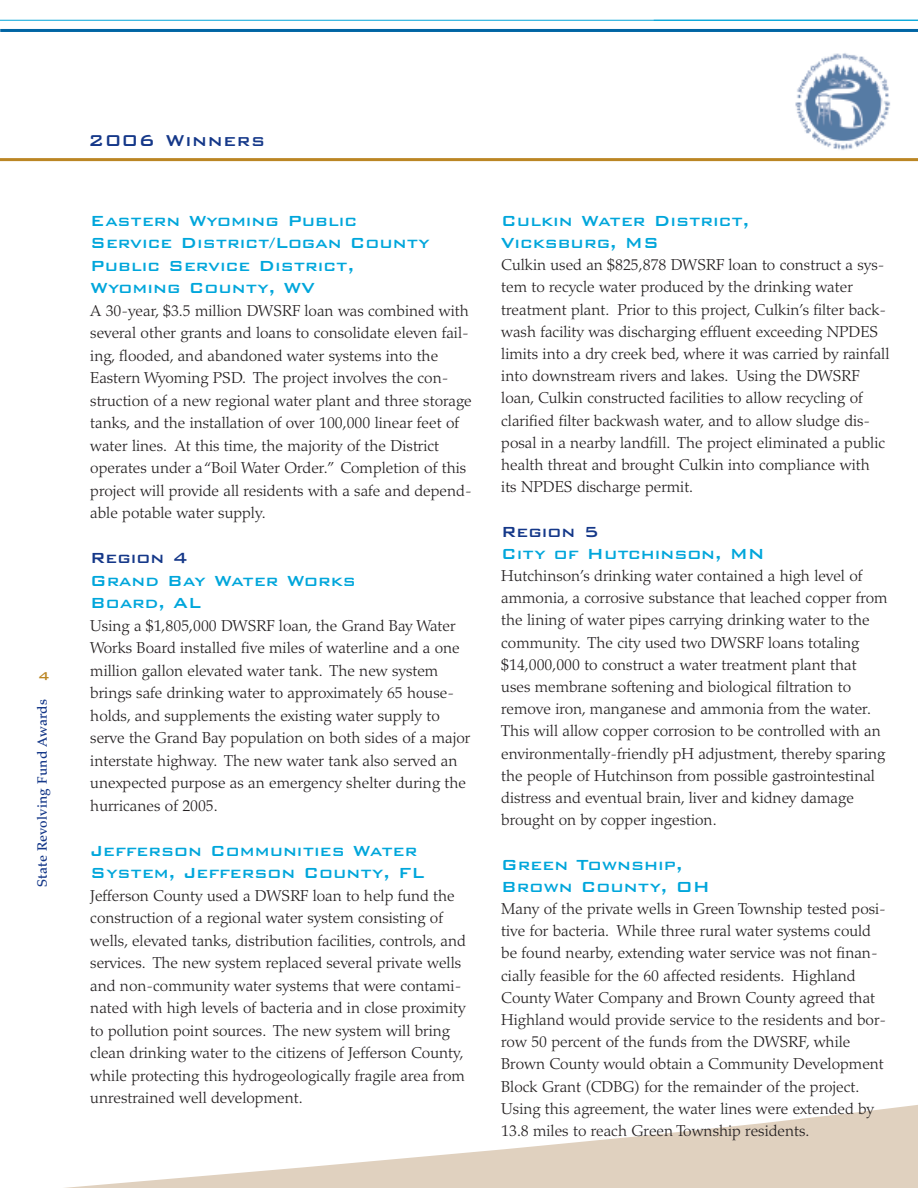
<style>
.page{position:relative;width:918px;height:1188px;background:#fff}
.page>*{position:absolute;margin:0;border:0;box-sizing:border-box;transform-origin:0 0}
.t1{font:500 21px "Bank Gothic BT";letter-spacing:.03em;color:#153889}
.t2{font:500 19.5px/22.5px "Bank Gothic BT";color:#00a6db}
.t3{font:500 19.5px "Bank Gothic BT";color:#153889}
.t4{font:300 15.75px/22.2px "Palatino";color:#231f20}
.t5{font:500 15px "Bank Gothic BT";color:#bb8624}
.t6{font:500 13.5px "Palatino";letter-spacing:.015em;color:#153889}
</style>
<div class="page">
<svg style="left:64px;top:1105px;width:854px;height:83px"></svg>
<hr style="left:0;top:20px;width:918px;height:1px;background:#00a6db">
<hr style="left:0;top:29px;width:918px;height:3px;background:#0065a4">
<hr style="left:0;top:158px;width:918px;height:3px;background:#bb8624">
<img style="left:795px;top:53px;width:96px;height:97px">
<p class="t5" style="left:38px;top:666px;width:13px">4</p>
<p class="t6" style="left:37px;top:887px;width:190px;rotate:-90deg">State Revolving Fund Awards</p>
<h1 class="t1" style="left:88px;top:127px;width:178px">2006 Winners</h1>
<p class="t2" style="left:90px;top:208px;width:341px">Eastern Wyoming Public<br>Service District/Logan County<br>Public Service District,<br>Wyoming County, WV</p>
<p class="t4" style="left:90px;top:301px;width:383px">A 30-year, $3.5 million DWSRF loan was combined with several other grants and loans to consolidate eleven fail&shy;ing, flooded, and abandoned water systems into the Eastern Wyoming PSD. The project involves the con&shy;struction of a new regional water plant and three storage tanks, and the installation of over 100,000 linear feet of water lines. At this time, the majority of the District operates under a “Boil Water Order.” Completion of this project will provide all residents with a safe and depend&shy;able potable water supply.</p>
<p class="t3" style="left:90px;top:545px;width:99px">Region 4</p>
<p class="t2" style="left:90px;top:568px;width:267px">Grand Bay Water Works<br>Board, AL</p>
<p class="t4" style="left:90px;top:616px;width:382px">Using a $1,805,000 DWSRF loan, the Grand Bay Water Works Board installed five miles of waterline and a one million gallon elevated water tank. The new system brings safe drinking water to approximately 65 house&shy;holds, and supplements the existing water supply to serve the Grand Bay population on both sides of a major interstate highway. The new water tank also served an unexpected purpose as an emergency shelter during the hurricanes of 2005.</p>
<p class="t2" style="left:90px;top:838px;width:336px">Jefferson Communities Water<br>System, Jefferson County, FL</p>
<p class="t4" style="left:90px;top:886px;width:377px">Jefferson County used a DWSRF loan to help fund the construction of a regional water system consisting of wells, elevated tanks, distribution facilities, controls, and services. The new system replaced several private wells and non-community water systems that were contami&shy;nated with high levels of bacteria and in close proximity to pollution point sources. The new system will bring clean drinking water to the citizens of Jefferson County, while protecting this hydrogeologically fragile area from unrestrained well development.</p>
<p class="t2" style="left:501px;top:208px;width:250px">Culkin Water District,<br>Vicksburg, MS</p>
<p class="t4" style="left:501px;top:255px;width:390px">Culkin used an $825,878 DWSRF loan to construct a sys&shy;tem to recycle water produced by the drinking water treatment plant. Prior to this project, Culkin’s filter back&shy;wash facility was discharging effluent exceeding NPDES limits into a dry creek bed, where it was carried by rainfall into downstream rivers and lakes. Using the DWSRF loan, Culkin constructed facilities to allow recycling of clarified filter backwash water, and to allow sludge dis&shy;posal in a nearby landfill. The project eliminated a public health threat and brought Culkin into compliance with<br>its NPDES discharge permit.</p>
<p class="t3" style="left:501px;top:518px;width:99px">Region 5</p>
<p class="t2" style="left:501px;top:541px;width:265px">City of Hutchinson, MN</p>
<p class="t4" style="left:501px;top:566px;width:388px">Hutchinson’s drinking water contained a high level of ammonia, a corrosive substance that leached copper from the lining of water pipes carrying drinking water to the community. The city used two DWSRF loans totaling $14,000,000 to construct a water treatment plant that uses membrane softening and biological filtration to remove iron, manganese and ammonia from the water.<br>This will allow copper corrosion to be controlled with an environmentally-friendly pH adjustment, thereby sparing the people of Hutchinson from possible gastrointestinal distress and eventual brain, liver and kidney damage brought on by copper ingestion.</p>
<p class="t2" style="left:501px;top:852px;width:210px">Green Township,<br>Brown County, OH</p>
<p class="t4" style="left:501px;top:899px;width:387px">Many of the private wells in Green Township tested posi&shy;tive for bacteria. While three rural water systems could be found nearby, extending water service was not finan&shy;cially feasible for the 60 affected residents. Highland County Water Company and Brown County agreed that Highland would provide service to the residents and bor&shy;row 50 percent of the funds from the DWSRF, while Brown County would obtain a Community Development Block Grant (CDBG) for the remainder of the project.<br>Using this agreement, the water lines were extended by 13.8 miles to reach Green Township residents.</p>
</div>
